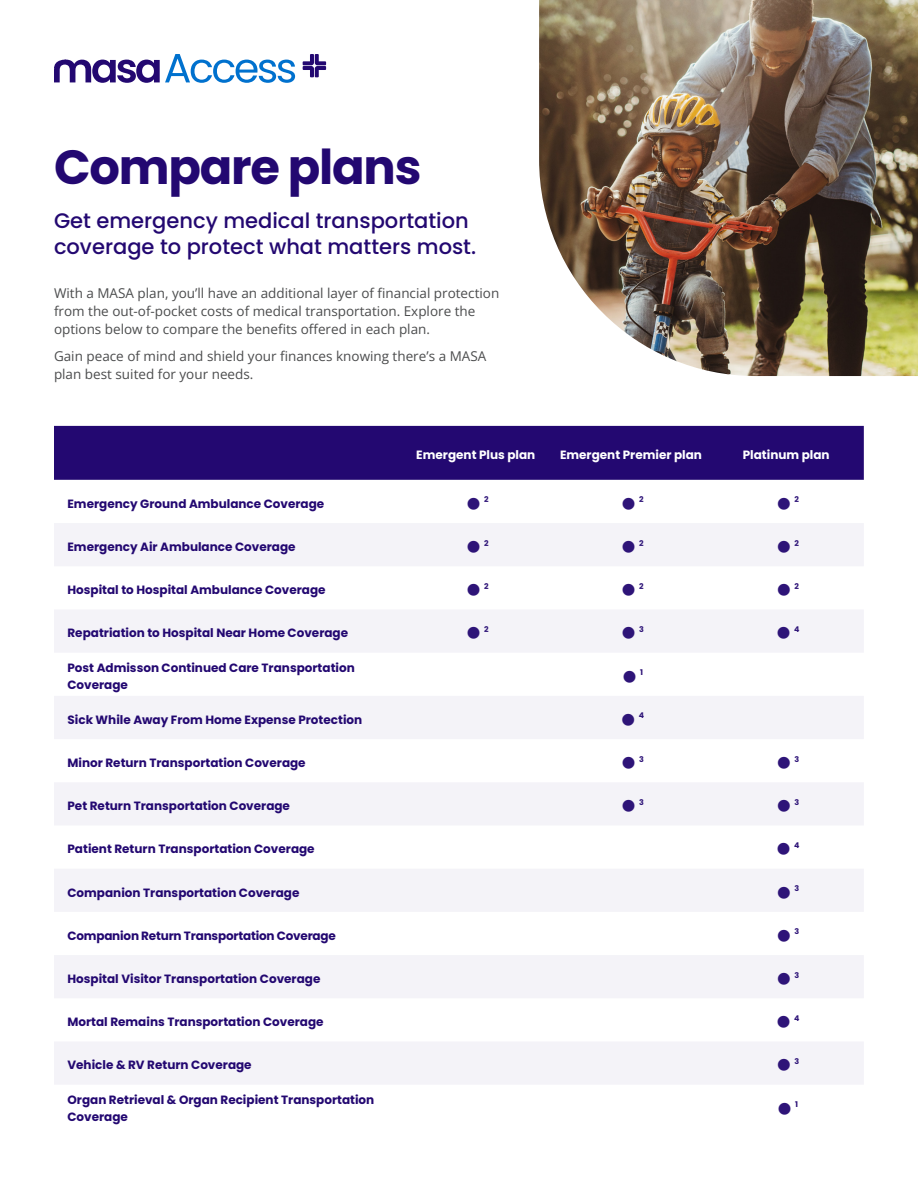
<style>
.page{position:relative;width:918px;height:1188px;background:#fff}
.page>*{position:absolute;margin:0;border:0;box-sizing:border-box;transform-origin:0 0}
.body_text{font:700 48px "Poppins";letter-spacing:-.025em;color:#230871}
.body_text-2{font:500 21px/25.5px "Poppins";color:#230871}
.body_text-3{font:13.5px/18px "Open Sans";color:#4b4c4d}
.body_text-4{font:700 12px/16.5px "Poppins";color:#230871}
.Body_copy_reverse{font:700 12px "Poppins";color:#fff}
.t1{font:700 7.8px "Poppins";color:#2e1478}
</style>
<div class="page">
<div style="left:54px;top:426px;width:810px;height:54px;background:#230871"></div>
<svg style="left:54px;top:523px;width:810px;height:561px;fill:#f4f3f8"></svg>
<img style="left:539px;top:0;width:379px;height:376px">
<svg style="left:303px;top:54px;width:23px;height:23px"></svg>
<svg style="left:54px;top:54px;width:241px;height:29px"></svg>
<svg style="left:468px;top:541px;width:12px;height:12px"></svg>
<svg style="left:623px;top:541px;width:12px;height:12px"></svg>
<svg style="left:778px;top:541px;width:12px;height:12px"></svg>
<svg style="left:468px;top:584px;width:12px;height:12px"></svg>
<svg style="left:623px;top:584px;width:12px;height:12px"></svg>
<svg style="left:778px;top:584px;width:12px;height:12px"></svg>
<svg style="left:468px;top:627px;width:12px;height:12px"></svg>
<svg style="left:623px;top:627px;width:12px;height:12px"></svg>
<svg style="left:778px;top:627px;width:11px;height:12px"></svg>
<svg style="left:624px;top:670px;width:11px;height:12px"></svg>
<svg style="left:622px;top:714px;width:12px;height:11px"></svg>
<svg style="left:623px;top:757px;width:12px;height:12px"></svg>
<svg style="left:778px;top:757px;width:12px;height:12px"></svg>
<svg style="left:623px;top:800px;width:12px;height:12px"></svg>
<svg style="left:778px;top:800px;width:12px;height:12px"></svg>
<svg style="left:778px;top:843px;width:11px;height:12px"></svg>
<svg style="left:778px;top:886px;width:12px;height:12px"></svg>
<svg style="left:778px;top:930px;width:12px;height:11px"></svg>
<svg style="left:778px;top:973px;width:12px;height:12px"></svg>
<svg style="left:778px;top:1016px;width:11px;height:12px"></svg>
<svg style="left:778px;top:1059px;width:12px;height:12px"></svg>
<p class="body_text" style="left:54px;top:139px;width:369px">Compare plans</p>
<p class="body_text-2" style="left:54px;top:208px;width:424px">Get emergency medical transportation coverage to protect what matters most.</p>
<p class="body_text-3" style="left:54px;top:284px;width:447px">With a MASA plan, you’ll have an additional layer of financial protection from the out-of-pocket costs of medical transportation. Explore the options below to compare the benefits offered in each plan.</p>
<p class="body_text-3" style="left:54px;top:347px;width:434px">Gain peace of mind and shield your finances knowing there’s a MASA plan best suited for your needs.</p>
<p class="Body_copy_reverse" style="left:416px;top:448px;width:121px">Emergent Plus plan</p>
<p class="Body_copy_reverse" style="left:560px;top:448px;width:144px">Emergent Premier plan</p>
<p class="Body_copy_reverse" style="left:743px;top:448px;width:88px">Platinum plan</p>
<p class="body_text-4" style="left:68px;top:495px;width:258px">Emergency Ground Ambulance Coverage</p>
<p class="t1" style="left:484px;top:495px;width:6px">2</p>
<p class="t1" style="left:639px;top:495px;width:6px">2</p>
<p class="t1" style="left:794px;top:495px;width:6px">2</p>
<p class="body_text-4" style="left:68px;top:539px;width:230px">Emergency Air Ambulance Coverage</p>
<p class="t1" style="left:484px;top:538px;width:6px">2</p>
<p class="t1" style="left:639px;top:538px;width:6px">2</p>
<p class="t1" style="left:794px;top:538px;width:6px">2</p>
<p class="body_text-4" style="left:68px;top:582px;width:260px">Hospital to Hospital Ambulance Coverage</p>
<p class="t1" style="left:484px;top:582px;width:6px">2</p>
<p class="t1" style="left:639px;top:582px;width:6px">2</p>
<p class="t1" style="left:794px;top:582px;width:6px">2</p>
<p class="body_text-4" style="left:68px;top:625px;width:282px">Repatriation to Hospital Near Home Coverage</p>
<p class="t1" style="left:484px;top:625px;width:6px">2</p>
<p class="t1" style="left:639px;top:625px;width:6px">3</p>
<p class="t1" style="left:794px;top:625px;width:7px">4</p>
<p class="body_text-4" style="left:68px;top:660px;width:289px">Post Admisson Continued Care Transportation<br>Coverage</p>
<p class="t1" style="left:640px;top:668px;width:4px">1</p>
<p class="body_text-4" style="left:68px;top:711px;width:296px">Sick While Away From Home Expense Protection</p>
<p class="t1" style="left:639px;top:711px;width:7px">4</p>
<p class="body_text-4" style="left:68px;top:755px;width:240px">Minor Return Transportation Coverage</p>
<p class="t1" style="left:639px;top:754px;width:6px">3</p>
<p class="t1" style="left:794px;top:754px;width:6px">3</p>
<p class="body_text-4" style="left:67px;top:798px;width:224px">Pet Return Transportation Coverage</p>
<p class="t1" style="left:639px;top:798px;width:6px">3</p>
<p class="t1" style="left:794px;top:798px;width:6px">3</p>
<p class="body_text-4" style="left:67px;top:841px;width:249px">Patient Return Transportation Coverage</p>
<p class="t1" style="left:794px;top:841px;width:7px">4</p>
<p class="body_text-4" style="left:67px;top:884px;width:234px">Companion Transportation Coverage</p>
<p class="t1" style="left:794px;top:884px;width:6px">3</p>
<p class="body_text-4" style="left:67px;top:927px;width:270px">Companion Return Transportation Coverage</p>
<p class="t1" style="left:794px;top:927px;width:6px">3</p>
<p class="body_text-4" style="left:67px;top:971px;width:254px">Hospital Visitor Transportation Coverage</p>
<p class="t1" style="left:794px;top:970px;width:6px">3</p>
<p class="body_text-4" style="left:67px;top:1014px;width:258px">Mortal Remains Transportation Coverage</p>
<p class="t1" style="left:794px;top:1014px;width:7px">4</p>
<p class="body_text-4" style="left:67px;top:1057px;width:186px">Vehicle &amp; RV Return Coverage</p>
<p class="t1" style="left:794px;top:1057px;width:6px">3</p>
<p class="body_text-4" style="left:67px;top:1092px;width:308px">Organ Retrieval &amp; Organ Recipient Transportation<br>Coverage</p>
<p class="t1" style="left:795px;top:1100px;width:4px">1</p>
</div>
